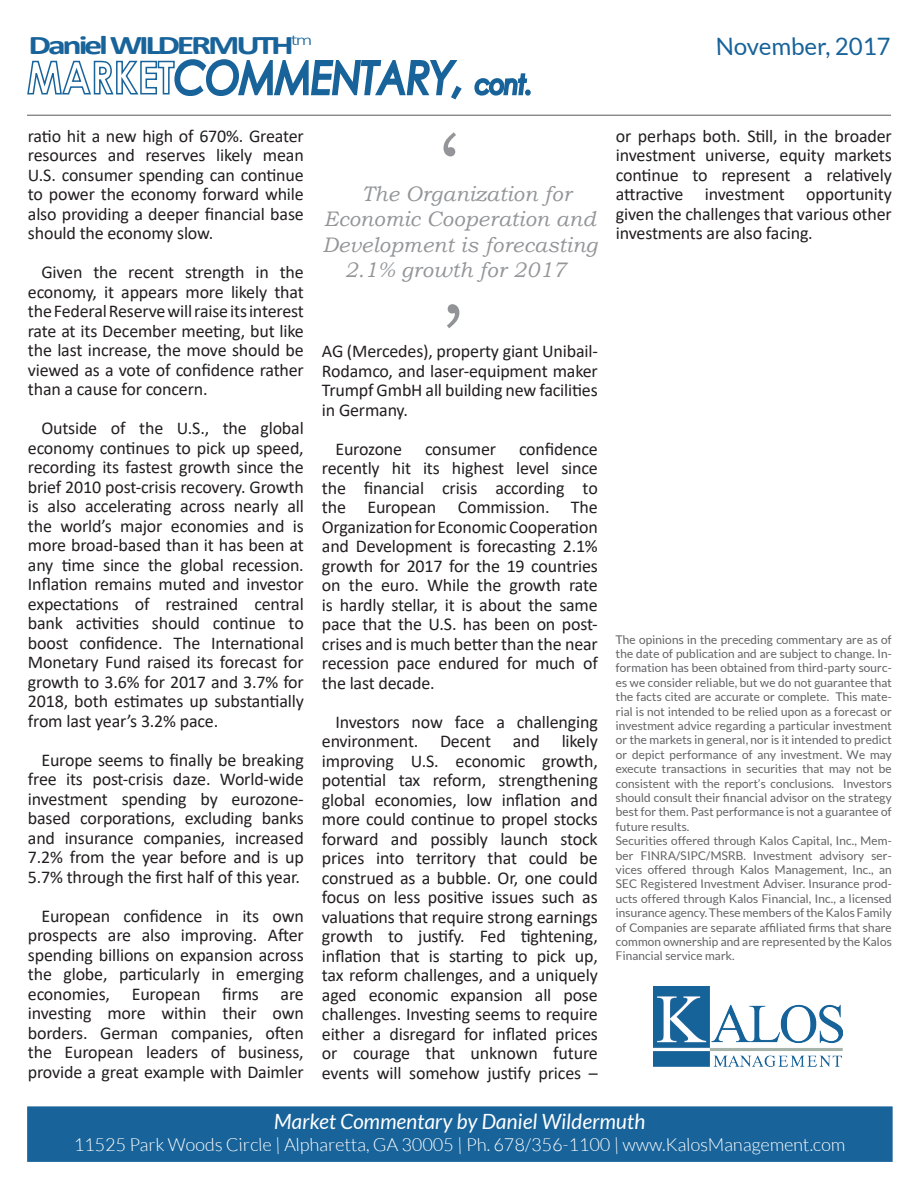
<style>
.page{position:relative;width:918px;height:1188px;background:#fff}
.page>*{position:absolute;margin:0;border:0;box-sizing:border-box;transform-origin:0 0}
.t1{font:84px "Bookman Old Style";color:#939598}
.t2{font:84px "Bookman Old Style";color:#919396}
.t3{font:700 27px "Calibri";letter-spacing:-.09em;color:#18639a;scale:1.33 1}
.t4{font:24px "Lato";color:#18639a}
.t5{font:italic 21px/25.2px "Bookman Old Style";letter-spacing:.01em;color:#939598;text-align:center}
.t6{font:italic 21px "Lato";color:#fff}
.t7{font:18px/19.5px "Calibri";letter-spacing:-.01em;color:#231f20;text-align:justify}
.t8{font:300 18px "Lato";color:#fff}
.t9{font:12px/14.4px "Lato";color:#636366}
</style>
<div class="page">
<svg style="left:27px;top:59px;width:435px;height:41px"></svg>
<svg style="left:474px;top:73px;width:57px;height:23px"></svg>
<hr style="left:27px;top:115px;width:864px;height:1px;background:#231f20">
<img style="left:653px;top:986px;width:190px;height:81px">
<div style="left:28px;top:1107px;width:864px;height:54px;background:#18639a"></div>
<div style="left:27px;top:1106px;width:866px;height:56px;border:2px solid #18639a"></div>
<h2 class="t3" style="left:29px;top:26px;width:215px">DanielWILDERMUTH<sup>tm</sup></h2>
<h3 class="t4" style="left:716px;top:33px;width:177px">November, 2017</h3>
<p class="t7" style="left:28px;top:125px;width:277px">ratio hit a new high of 670%. Greater resources and reserves likely mean U.S. consumer spending can continue to power the economy forward while also providing a deeper financial base should the economy slow.</p>
<p class="t7" style="left:28px;top:262px;width:277px;text-indent:14px">Given the recent strength in the economy, it appears more likely that the Federal Reserve will raise its interest rate at its December meeting, but like the last increase, the move should be viewed as a vote of confidence rather than a cause for concern.</p>
<p class="t7" style="left:28px;top:418px;width:277px;text-indent:14px">Outside of the U.S., the global economy continues to pick up speed, recording its fastest growth since the brief 2010 post-crisis recovery. Growth is also accelerating across nearly all the world’s major economies and is more broad-based than it has been at any time since the global recession.<br>Inflation remains muted and investor expectations of restrained central bank activities should continue to boost confidence. The International Monetary Fund raised its forecast for growth to 3.6% for 2017 and 3.7% for 2018, both estimates up substantially from last year’s 3.2% pace.</p>
<p class="t7" style="left:28px;top:749px;width:277px;text-indent:14px">Europe seems to finally be breaking free its post-crisis daze. World-wide investment spending by eurozone&shy;based corporations, excluding banks and insurance companies, increased 7.2% from the year before and is up 5.7% through the first half of this year.</p>
<p class="t7" style="left:28px;top:905px;width:277px;text-indent:14px">European confidence in its own prospects are also improving. After spending billions on expansion across the globe, particularly in emerging economies, European firms are investing more within their own borders. German companies, often the European leaders of business, provide a great example with Daimler</p>
<h1 class="t1" style="left:438px;top:109px;width:20px">‘</h1>
<p class="t5" style="left:362px;top:181px;width:211px">The Organization for</p>
<p class="t5" style="left:322px;top:206px;width:276px">Economic Cooperation and<br>Development is forecasting<br>2.1% growth for 2017</p>
<h1 class="t2" style="left:441px;top:281px;width:20px">’</h1>
<p class="t7" style="left:322px;top:341px;width:277px">AG (Mercedes), property giant Unibail-Rodamco, and laser-equipment maker Trumpf GmbH all building new facilities in Germany.</p>
<p class="t7" style="left:335px;top:439px;width:68px">Eurozone</p>
<p class="t7" style="left:425px;top:439px;width:73px">consumer</p>
<p class="t7" style="left:322px;top:439px;width:277px;text-indent:197px">confidence recently hit its highest level since the financial crisis according to the European Commission. The Organization for Economic Cooperation and Development is forecasting 2.1% growth for 2017 for the 19 countries on the euro. While the growth rate is hardly stellar, it is about the same pace that the U.S. has been on post&shy;crises and is much better than the near recession pace endured for much of the last decade.</p>
<p class="t7" style="left:322px;top:712px;width:277px;text-indent:14px">Investors now face a challenging environment. Decent and likely improving U.S. economic growth, potential tax reform, strengthening global economies, low inflation and more could continue to propel stocks forward and possibly launch stock prices into territory that could be construed as a bubble. Or, one could focus on less positive issues such as valuations that require strong earnings growth to justify. Fed tightening, inflation that is starting to pick up, tax reform challenges, and a uniquely aged economic expansion all pose challenges. Investing seems to require either a disregard for inflated prices or courage that unknown future events will somehow justify prices –</p>
<p class="t7" style="left:616px;top:125px;width:277px">or perhaps both. Still, in the broader investment universe, equity markets continue to represent a relatively attractive investment opportunity given the challenges that various other investments are also facing.</p>
<p class="t9" style="left:616px;top:632px;width:278px">The opinions in the preceding commentary are as of the date of publication and are subject to change. In&shy;formation has been obtained from third-party sourc&shy;es we consider reliable, but we do not guarantee that the facts cited are accurate or complete. This mate&shy;rial is not intended to be relied upon as a forecast or investment advice regarding a particular investment or the markets in general, nor is it intended to predict or depict performance of any investment. We may execute transactions in securities that may not be consistent with the report’s conclusions. Investors should consult their financial advisor on the strategy best for them. Past performance is not a guarantee of future results.<br>Securities offered through Kalos Capital, Inc., Mem&shy;ber FINRA/SIPC/MSRB. Investment advisory ser&shy;vices offered through Kalos Management, Inc., an SEC Registered Investment Adviser. Insurance prod&shy;ucts offered through Kalos Financial, Inc., a licensed insurance agency. These members of the Kalos Family of Companies are separate affiliated firms that share common ownership and are represented by the Kalos Financial service mark.</p>
<p class="t6" style="left:274px;top:1110px;width:374px">Market Commentary by Daniel Wildermuth</p>
<p class="t8" style="left:74px;top:1135px;width:774px">11525 Park Woods Circle | Alpharetta, GA 30005 | Ph. 678/356-1100 | www.KalosManagement.com</p>
</div>
